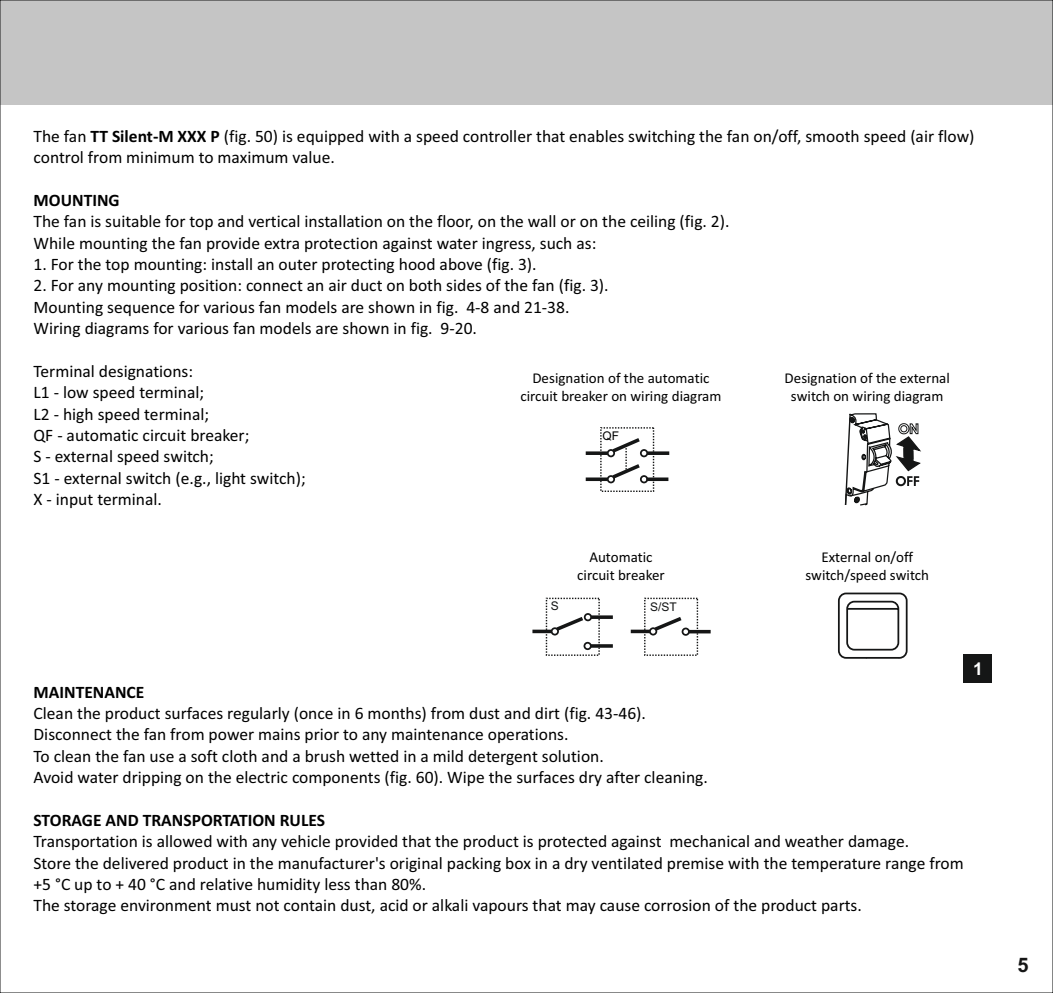
<style>
.page{position:relative;width:1053px;height:993px;background:#fff}
.page>*{position:absolute;margin:0;border:0;box-sizing:border-box;transform-origin:0 0}
.t1{font:700 20px "Arial";color:#151616}
.t2{font:17.5px/21.2px "Calibri";color:#000}
.t3{font:700 17.5px "Calibri";color:#000}
.t4{font:700 17.5px "Arial";color:#fff}
.t5{font:15px/18.2px "Calibri";color:#000;text-align:center}
.t6{font:12px "Arial";color:#151616}
.t7{font:12px "Arial";color:#000}
.s1{font-weight:700}
</style>
<div class="page">
<div style="left:0;top:0;width:1052px;height:105px;background:#c5c5c5"></div>
<div style="left:550px;top:627px;width:9px;height:8px;border:2px solid #151616;border-radius:50%"></div>
<svg style="left:552px;top:617px;width:31px;height:16px"></svg>
<div style="left:583px;top:641px;width:8px;height:8px;border:2px solid #151616;border-radius:50%"></div>
<div style="left:583px;top:613px;width:9px;height:8px;border:2px solid #151616;border-radius:50%"></div>
<hr style="left:591px;top:615px;width:22px;height:3px;background:#151616">
<hr style="left:590px;top:644px;width:23px;height:3px;background:#151616">
<svg style="left:532px;top:629px;width:19px;height:4px"></svg>
<div style="left:640px;top:449px;width:8px;height:8px;border:2px solid #151616;border-radius:50%"></div>
<div style="left:640px;top:475px;width:8px;height:8px;border:2px solid #151616;border-radius:50%"></div>
<div style="left:607px;top:449px;width:8px;height:8px;border:2px solid #151616;border-radius:50%"></div>
<div style="left:607px;top:475px;width:8px;height:8px;border:2px solid #151616;border-radius:50%"></div>
<svg style="left:608px;top:438px;width:35px;height:43px"></svg>
<svg style="left:647px;top:451px;width:22px;height:4px"></svg>
<svg style="left:646px;top:477px;width:22px;height:4px"></svg>
<svg style="left:585px;top:451px;width:22px;height:4px"></svg>
<svg style="left:585px;top:477px;width:22px;height:4px"></svg>
<svg style="left:844px;top:413px;width:77px;height:93px"></svg>
<div style="left:837px;top:592px;width:70px;height:66px;border:2px solid #151616;border-radius:7px"></div>
<svg style="left:846px;top:600px;width:54px;height:51px"></svg>
<hr style="left:865px;top:656px;width:34px;height:2px;background:#151616">
<div style="left:649px;top:627px;width:8px;height:8px;border:2px solid #151616;border-radius:50%"></div>
<svg style="left:650px;top:617px;width:32px;height:16px"></svg>
<div style="left:681px;top:627px;width:8px;height:8px;border:2px solid #151616;border-radius:50%"></div>
<svg style="left:630px;top:629px;width:20px;height:4px"></svg>
<svg style="left:689px;top:629px;width:21px;height:4px"></svg>
<div style="left:963px;top:654px;width:28px;height:28px;background:#151616"></div>
<p class="t2" style="left:34px;top:127px;width:942px">The fan <span class="s1">TT Silent‐M XXX P</span> (fig. 50) is equipped with a speed controller that enables switching the fan on/off, smooth speed (air flow) control from minimum to maximum value.</p>
<p class="t3" style="left:34px;top:192px;width:88px">MOUNTING</p>
<p class="t2" style="left:34px;top:212px;width:697px">The fan is suitable for top and vertical installation on the floor, on the wall or on the ceiling (fig. 2).<br>While mounting the fan provide extra protection against water ingress, such as:</p>
<p class="t2" style="left:34px;top:255px;width:504px">1. For the top mounting: install an outer protecting hood above (fig. 3).</p>
<p class="t2" style="left:34px;top:276px;width:576px">2. For any mounting position: connect an air duct on both sides of the fan (fig. 3).<br>Mounting sequence for various fan models are shown in fig. 4‐8 and 21‐38.<br>Wiring diagrams for various fan models are shown in fig. 9‐20.</p>
<p class="t2" style="left:34px;top:361px;width:273px">Terminal designations:<br>L1 ‐ low speed terminal;<br>L2 ‐ high speed terminal;<br>QF ‐ automatic circuit breaker;<br>S ‐ external speed switch;<br>S1 ‐ external switch (e.g., light switch);<br>X ‐ input terminal.</p>
<p class="t5" style="left:520px;top:369px;width:202px">Designation of the automatic circuit breaker on wiring diagram</p>
<p class="t5" style="left:784px;top:369px;width:167px">Designation of the external switch on wiring diagram</p>
<p class="t7" style="left:602px;top:431px;width:18px">QF</p>
<p class="t6" style="left:551px;top:600px;width:9px">S</p>
<p class="t5" style="left:577px;top:548px;width:89px">Automatic circuit breaker</p>
<p class="t5" style="left:805px;top:548px;width:125px">External on/off switch/speed switch</p>
<p class="t6" style="left:650px;top:602px;width:28px">S/ST</p>
<p class="t3" style="left:34px;top:684px;width:112px">MAINTENANCE</p>
<p class="t2" style="left:34px;top:703px;width:675px">Clean the product surfaces regularly (once in 6 months) from dust and dirt (fig. 43‐46).<br>Disconnect the fan from power mains prior to any maintenance operations.<br>To clean the fan use a soft cloth and a brush wetted in a mild detergent solution.<br>Avoid water dripping on the electric components (fig. 60). Wipe the surfaces dry after cleaning.</p>
<p class="t3" style="left:34px;top:812px;width:293px">STORAGE AND TRANSPORTATION RULES</p>
<p class="t2" style="left:34px;top:831px;width:931px">Transportation is allowed with any vehicle provided that the product is protected against mechanical and weather damage.<br>Store the delivered product in the manufacturer's original packing box in a dry ventilated premise with the temperature range from +5 °C up to + 40 °C and relative humidity less than 80%.<br>The storage environment must not contain dust, acid or alkali vapours that may cause corrosion of the product parts.</p>
<p class="t4" style="left:973px;top:661px;width:11px">1</p>
<p class="t1" style="left:1017px;top:956px;width:13px">5</p>
</div>
